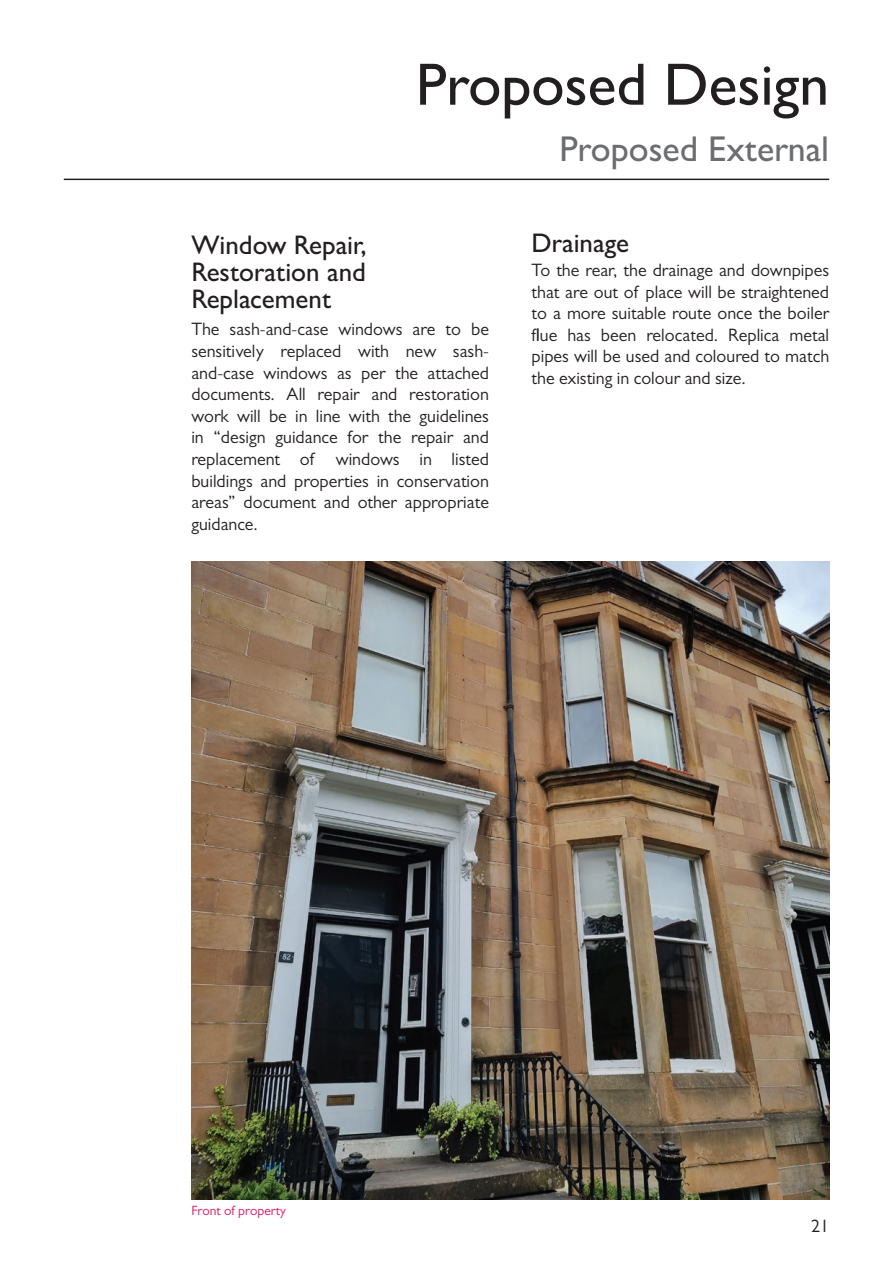
<style>
.page{position:relative;width:893px;height:1263px;background:#fff}
.page>*{position:absolute;margin:0;border:0;box-sizing:border-box;transform-origin:0 0}
.t1{font:500 60px "Gill Sans";color:#231f20}
.t2{font:500 36px "Gill Sans";color:#6c6d70}
.t3{font:500 27px/27px "Gill Sans";color:#231f20;text-align:justify}
.t4{font:18px/21.6px "Gill Sans";color:#231f20;text-align:justify}
.t5{font:18px "Gill Sans";color:#231f20}
.t6{font:13.5px "Gill Sans";color:#db1766}
</style>
<div class="page">
<hr style="left:64px;top:179px;width:765px;height:1px;background:#231f20">
<img style="left:191px;top:561px;width:638px;height:638px">
<h1 class="t1" style="left:416px;top:49px;width:415px">Proposed Design</h1>
<h2 class="t2" style="left:560px;top:127px;width:271px">Proposed External</h2>
<h3 class="t3" style="left:191px;top:231px;width:177px">Window Repair, Restoration and Replacement</h3>
<p class="t4" style="left:191px;top:318px;width:299px">The sash-and-case windows are to be sensitively replaced with new sash&shy;and-case windows as per the attached documents. All repair and restoration work will be in line with the guidelines in “design guidance for the repair and replacement of windows in listed buildings and properties in conservation areas” document and other appropriate guidance.</p>
<h3 class="t3" style="left:531px;top:229px;width:99px">Drainage</h3>
<p class="t4" style="left:531px;top:259px;width:299px">To the rear, the drainage and downpipes that are out of place will be straightened to a more suitable route once the boiler flue has been relocated. Replica metal pipes will be used and coloured to match the existing in colour and size.</p>
<p class="t6" style="left:191px;top:1203px;width:96px">Front of property</p>
<p class="t5" style="left:811px;top:1216px;width:19px">21</p>
</div>
